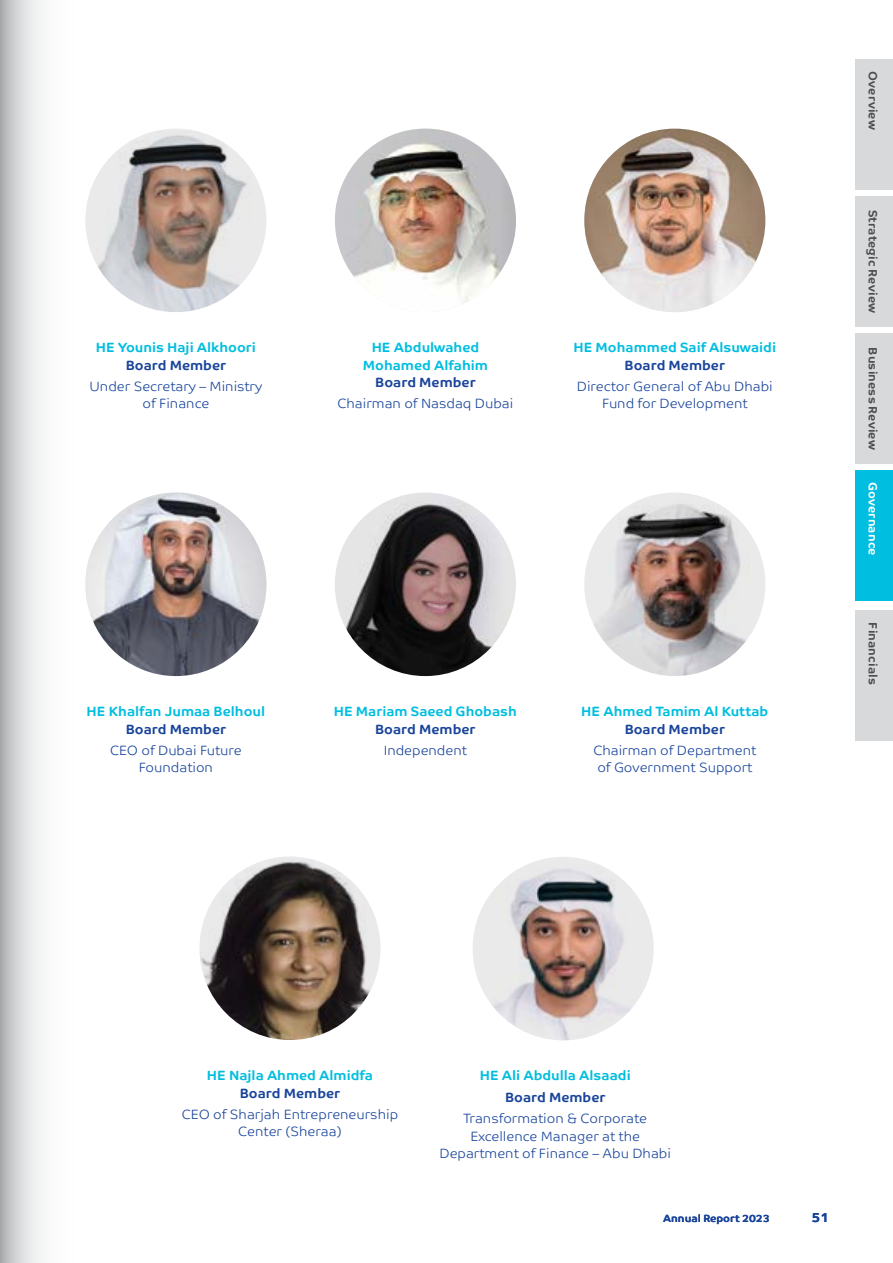
<style>
.page{position:relative;width:893px;height:1263px;background:#fff}
.page>*{position:absolute;margin:0;border:0;box-sizing:border-box;transform-origin:0 0}
.t1{font:300 13.5px/17.2px "Co Text";color:#19449b;text-align:center}
.t2{font:700 13.5px/17.2px "Co Text";color:#00bedf;text-align:center}
.t3{font:700 13.5px "Co Text";color:#19449b}
.t4{font:700 12px "Co Text";letter-spacing:.01em;color:#4d4d4f}
.t5{font:700 12px "Co Text";letter-spacing:.01em;color:#fff}
.t6{font:700 10.5px "Co Text";color:#19449b}
</style>
<div class="page">
<svg style="left:0;top:0;width:41px;height:1263px;background:#d6d6d7"></svg>
<div style="left:855px;top:60px;width:38px;height:130px;background:#d7d9da"></div>
<div style="left:855px;top:196px;width:38px;height:131px;background:#d7d9da"></div>
<div style="left:855px;top:333px;width:38px;height:131px;background:#d7d9da"></div>
<div style="left:855px;top:470px;width:38px;height:130px;background:#00bedf"></div>
<div style="left:855px;top:611px;width:38px;height:130px;background:#d7d9da"></div>
<img style="left:85px;top:129px;width:181px;height:183px">
<img style="left:335px;top:129px;width:181px;height:175px">
<img style="left:584px;top:129px;width:181px;height:183px">
<img style="left:335px;top:493px;width:181px;height:183px">
<img style="left:85px;top:493px;width:181px;height:183px">
<img style="left:584px;top:493px;width:181px;height:183px">
<img style="left:473px;top:857px;width:181px;height:183px">
<img style="left:199px;top:856px;width:181px;height:184px">
<p class="t2" style="left:96px;top:339px;width:162px">HE Younis Haji Alkhoori</p>
<p class="t3" style="left:126px;top:357px;width:102px">Board Member</p>
<p class="t1" style="left:90px;top:378px;width:174px">Under Secretary – Ministry of Finance</p>
<p class="t2" style="left:363px;top:339px;width:127px">HE Abdulwahed<br>Mohamed Alfahim</p>
<p class="t3" style="left:375px;top:374px;width:102px">Board Member</p>
<p class="t1" style="left:338px;top:395px;width:177px">Chairman of Nasdaq Dubai</p>
<p class="t2" style="left:573px;top:339px;width:204px">HE Mohammed Saif Alsuwaidi</p>
<p class="t3" style="left:625px;top:357px;width:102px">Board Member</p>
<p class="t1" style="left:577px;top:378px;width:198px">Director General of Abu Dhabi<br>Fund for Development</p>
<p class="t2" style="left:87px;top:703px;width:180px">HE Khalfan Jumaa Belhoul</p>
<p class="t3" style="left:126px;top:721px;width:102px">Board Member</p>
<p class="t1" style="left:110px;top:742px;width:133px">CEO of Dubai Future<br>Foundation</p>
<p class="t2" style="left:334px;top:703px;width:185px">HE Mariam Saeed Ghobash</p>
<p class="t3" style="left:375px;top:721px;width:102px">Board Member</p>
<p class="t1" style="left:384px;top:742px;width:85px">Independent</p>
<p class="t2" style="left:581px;top:703px;width:189px">HE Ahmed Tamim Al Kuttab</p>
<p class="t3" style="left:625px;top:721px;width:102px">Board Member</p>
<p class="t1" style="left:593px;top:742px;width:164px;text-align:left">Chairman of Department of Government Support</p>
<p class="t4" style="left:880px;top:71px;width:60px;rotate:90deg">Overview</p>
<p class="t4" style="left:880px;top:210px;width:105px;rotate:90deg">Strategic Review</p>
<p class="t4" style="left:880px;top:347px;width:104px;rotate:90deg">Business Review</p>
<p class="t5" style="left:880px;top:482px;width:75px;rotate:90deg">Governance</p>
<p class="t4" style="left:880px;top:622px;width:64px;rotate:90deg">Financials</p>
<p class="t2" style="left:207px;top:1067px;width:168px">HE Najla Ahmed Almidfa</p>
<p class="t3" style="left:240px;top:1085px;width:102px">Board Member</p>
<p class="t1" style="left:182px;top:1106px;width:218px">CEO of Sharjah Entrepreneurship<br>Center (Sheraa)</p>
<p class="t2" style="left:480px;top:1067px;width:152px">HE Ali Abdulla Alsaadi</p>
<p class="t3" style="left:505px;top:1089px;width:102px">Board Member</p>
<p class="t1" style="left:439px;top:1110px;width:233px">Transformation &amp; Corporate<br>Excellence Manager at the<br>Department of Finance – Abu Dhabi</p>
<p class="t6" style="left:663px;top:1213px;width:108px">Annual Report 2023</p>
<p class="t3" style="left:812px;top:1210px;width:19px">51</p>
</div>
